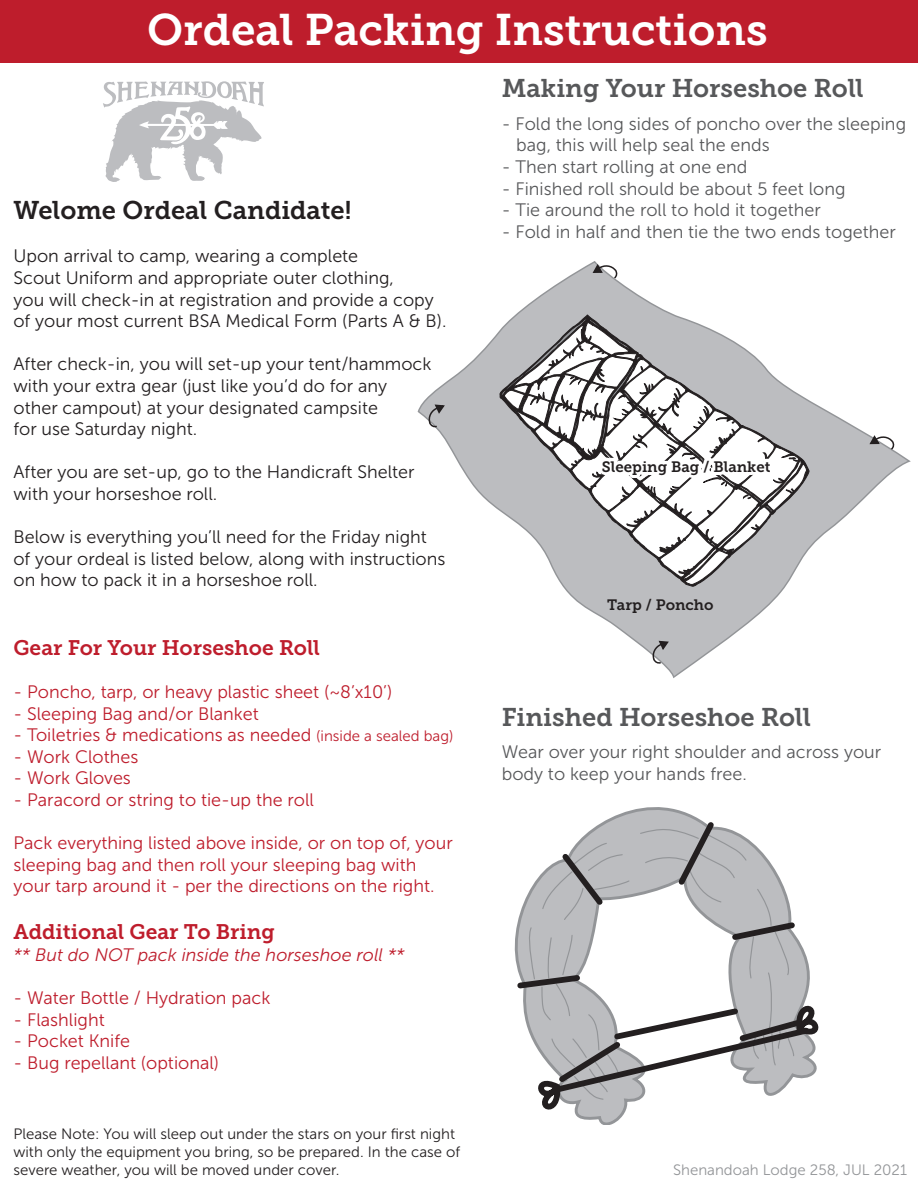
<style>
.page{position:relative;width:918px;height:1188px;background:#fff}
.page>*{position:absolute;margin:0;border:0;box-sizing:border-box;transform-origin:0 0}
.t1{font:43.95px "Museo Slab 700";color:#fff}
.t2{font:25.5px "Museo Slab 700";color:#57585a}
.t3{font:25.5px "Museo Slab 700";color:#231f20}
.t4{font:21px "Museo Slab 700";color:#be1d2c}
.t5{font:18px/21.6px "Museo Sans 300";color:#231f20}
.t6{font:18px/21.6px "Museo Sans 300";color:#be1d2c}
.t7{font:18px/21.6px "Museo Sans 300";color:#57585a}
.t8{font:italic 18px "Museo Sans 300";color:#be1d2c}
.t9{font:15px/18px "Museo Sans 300";color:#231f20}
.t10{font:15px "Museo Slab 700";color:#231f20}
.t11{font:15px "Museo Sans 300";color:#939598}
.s1{font-size:15px}
</style>
<div class="page">
<div style="left:0;top:0;width:918px;height:63px;background:#be1d2c"></div>
<svg style="left:579px;top:807px;width:116px;height:318px"></svg>
<svg style="left:514px;top:817px;width:305px;height:301px"></svg>
<svg style="left:103px;top:81px;width:161px;height:101px"></svg>
<svg style="left:418px;top:261px;width:493px;height:417px"></svg>
<svg style="left:499px;top:315px;width:310px;height:272px"></svg>
<svg style="left:501px;top:318px;width:306px;height:268px"></svg>
<svg style="left:592px;top:262px;width:26px;height:18px"></svg>
<svg style="left:869px;top:434px;width:26px;height:17px"></svg>
<svg style="left:428px;top:404px;width:18px;height:23px"></svg>
<svg style="left:652px;top:640px;width:18px;height:24px"></svg>
<h1 class="t1" style="left:147px;top:5px;width:622px">Ordeal Packing Instructions</h1>
<h2 class="t3" style="left:14px;top:196px;width:340px">Welome Ordeal Candidate!</h2>
<p class="t5" style="left:14px;top:245px;width:435px">Upon arrival to camp, wearing a complete<br>Scout Uniform and appropriate outer clothing,<br>you will check-in at registration and provide a copy of your most current BSA Medical Form (Parts A &amp; B).</p>
<p class="t5" style="left:14px;top:353px;width:420px">After check-in, you will set-up your tent/hammock with your extra gear (just like you’d do for any other campout) at your designated campsite<br>for use Saturday night.</p>
<p class="t5" style="left:14px;top:461px;width:403px">After you are set-up, go to the Handicraft Shelter with your horseshoe roll.</p>
<p class="t5" style="left:14px;top:526px;width:433px">Below is everything you’ll need for the Friday night of your ordeal is listed below, along with instructions on how to pack it in a horseshoe roll.</p>
<p class="t4" style="left:14px;top:636px;width:308px">Gear For Your Horseshoe Roll</p>
<p class="t6" style="left:14px;top:681px;width:380px">- Poncho, tarp, or heavy plastic sheet (~8’x10’)</p>
<p class="t6" style="left:14px;top:703px;width:247px">- Sleeping Bag and/or Blanket</p>
<p class="t6" style="left:14px;top:724px;width:441px">- Toiletries &amp; medications as needed <span class="s1">(inside a sealed bag)</span></p>
<p class="t6" style="left:14px;top:746px;width:126px">- Work Clothes</p>
<p class="t6" style="left:14px;top:767px;width:119px">- Work Gloves</p>
<p class="t6" style="left:14px;top:789px;width:302px">- Paracord or string to tie-up the roll</p>
<p class="t6" style="left:14px;top:832px;width:441px">Pack everything listed above inside, or on top of, your sleeping bag and then roll your sleeping bag with your tarp around it - per the directions on the right.</p>
<p class="t4" style="left:14px;top:920px;width:263px">Additional Gear To Bring</p>
<p class="t8" style="left:14px;top:945px;width:393px">** But do NOT pack inside the horseshoe roll **</p>
<p class="t6" style="left:14px;top:987px;width:258px">- Water Bottle / Hydration pack</p>
<p class="t6" style="left:14px;top:1009px;width:93px">- Flashlight</p>
<p class="t6" style="left:14px;top:1030px;width:118px">- Pocket Knife</p>
<p class="t6" style="left:14px;top:1052px;width:207px">- Bug repellant (optional)</p>
<p class="t9" style="left:14px;top:1125px;width:448px">Please Note: You will sleep out under the stars on your first night with only the equipment you bring, so be prepared. In the case of severe weather, you will be moved under cover.</p>
<h2 class="t2" style="left:502px;top:74px;width:363px">Making Your Horseshoe Roll</h2>
<p class="t7" style="left:516px;top:113px;width:391px;text-indent:-15px">- Fold the long sides of poncho over the sleeping bag, this will help seal the ends</p>
<p class="t7" style="left:502px;top:156px;width:247px">- Then start rolling at one end</p>
<p class="t7" style="left:502px;top:178px;width:345px">- Finished roll should be about 5 feet long</p>
<p class="t7" style="left:502px;top:199px;width:321px">- Tie around the roll to hold it together</p>
<p class="t7" style="left:502px;top:221px;width:396px">- Fold in half and then tie the two ends together</p>
<p class="t10" style="left:602px;top:458px;width:170px">Sleeping Bag / Blanket</p>
<p class="t10" style="left:607px;top:596px;width:108px">Tarp / Poncho</p>
<h2 class="t2" style="left:502px;top:703px;width:311px">Finished Horseshoe Roll</h2>
<p class="t7" style="left:502px;top:742px;width:381px">Wear over your right shoulder and across your body to keep your hands free.</p>
<p class="t11" style="left:673px;top:1162px;width:235px">Shenandoah Lodge 258, JUL 2021</p>
</div>
